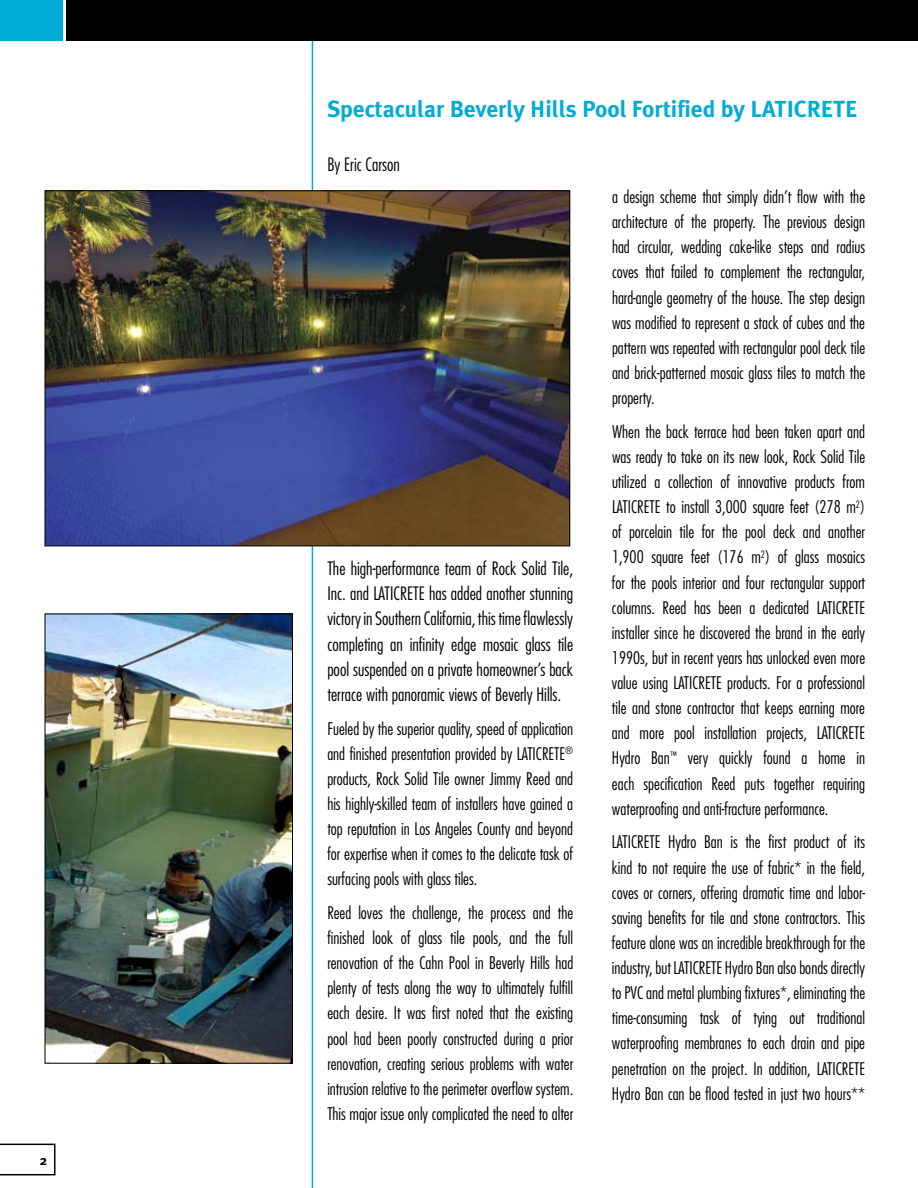
<style>
.page{position:relative;width:918px;height:1188px;background:#fff}
.page>*{position:absolute;margin:0;border:0;box-sizing:border-box;transform-origin:0 0}
.t1{font:700 23.25px "Meta Plus";color:#00acd5}
.t2{font:300 condensed 18px/25.2px "Futura";color:#000;text-align:justify}
.t3{font:300 condensed 16.95px/25px "Futura";color:#000;text-align:justify}
.t4{font:700 13.5px "Meta Plus";color:#000}
</style>
<div class="page">
<svg style="left:0;top:0;width:313px;height:1188px"></svg>
<svg style="left:0;top:1144px;width:56px;height:31px"></svg>
<div style="left:0;top:0;width:62px;height:40px;background:#00acd5"></div>
<div style="left:66px;top:0;width:852px;height:40px;background:#000"></div>
<img style="left:47px;top:616px;width:244px;height:445px">
<div style="left:45px;top:614px;width:248px;height:449px;border:1px solid #000"></div>
<img style="left:47px;top:193px;width:521px;height:351px">
<p class="t4" style="left:40px;top:1152px;width:9px">2</p>
<h1 class="t1" style="left:327px;top:96px;width:507px">Spectacular Beverly Hills Pool Fortified by LATI CRETE</h1>
<p class="t2" style="left:327px;top:152px;width:74px">By Eric Carson</p>
<p class="t2" style="left:327px;top:556px;width:247px">The high-performance team of Rock Solid Tile, Inc. and LATICRETE has added another stunning victory in Southern California, this time flawlessly completing an infinity edge mosaic glass tile pool suspended on a private homeowner’s back terrace with panoramic views of Beverly Hills.</p>
<p class="t3" style="left:327px;top:716px;width:247px">Fueled by the superior quality, speed of application and finished presentation provided by LATICRETE<sup>® </sup>products, Rock Solid Tile owner Jimmy Reed and his highly-skilled team of installers have gained a top reputation in Los Angeles County and beyond for expertise when it comes to the delicate task of surfacing pools with glass tiles.</p>
<p class="t3" style="left:327px;top:900px;width:247px">Reed loves the challenge, the process and the finished look of glass tile pools, and the full renovation of the Cahn Pool in Beverly Hills had plenty of tests along the way to ultimately fulfill each desire. It was first noted that the existing pool had been poorly constructed during a prior renovation, creating serious problems with water intrusion relative to the perimeter overflow system.<br>This major issue only complicated the need to alter</p>
<p class="t3" style="left:612px;top:184px;width:255px">a design scheme that simply didn’t flow with the architecture of the property. The previous design had circular, wedding cake-like steps and radius coves that failed to complement the rectangular, hard-angle geometry of the house. The step design was modified to represent a stack of cubes and the pattern was repeated with rectangular pool deck tile and brick-patterned mosaic glass tiles to match the property.</p>
<p class="t3" style="left:612px;top:419px;width:255px">When the back terrace had been taken apart and was ready to take on its new look, Rock Solid Tile utilized a collection of innovative products from LATICRETE to install 3,000 square feet (278 m<sup>2</sup>) of porcelain tile for the pool deck and another 1,900 square feet (176 m<sup>2</sup>) of glass mosaics for the pools interior and four rectangular support columns. Reed has been a dedicated LATICRETE installer since he discovered the brand in the early 1990s, but in recent years has unlocked even more value using LATICRETE products. For a professional tile and stone contractor that keeps earning more and more pool installation projects, LATICRETE Hydro Ban<sup>™</sup> very quickly found a home in each specification Reed puts together requiring waterproofing and anti-fracture performance.</p>
<p class="t3" style="left:612px;top:830px;width:255px">LATICRETE Hydro Ban is the first product of its kind to not require the use of fabric* in the field, coves or corners, offering dramatic time and labor&shy;saving benefits for tile and stone contractors. This feature alone was an incredible breakthrough for the industry, but LATICRETE Hydro Ban also bonds directly to PVC and metal plumbing fixtures*, eliminating the time-consuming task of tying out traditional waterproofing membranes to each drain and pipe penetration on the project. In addition, LATICRETE Hydro Ban can be flood tested in just two hours**</p>
</div>
